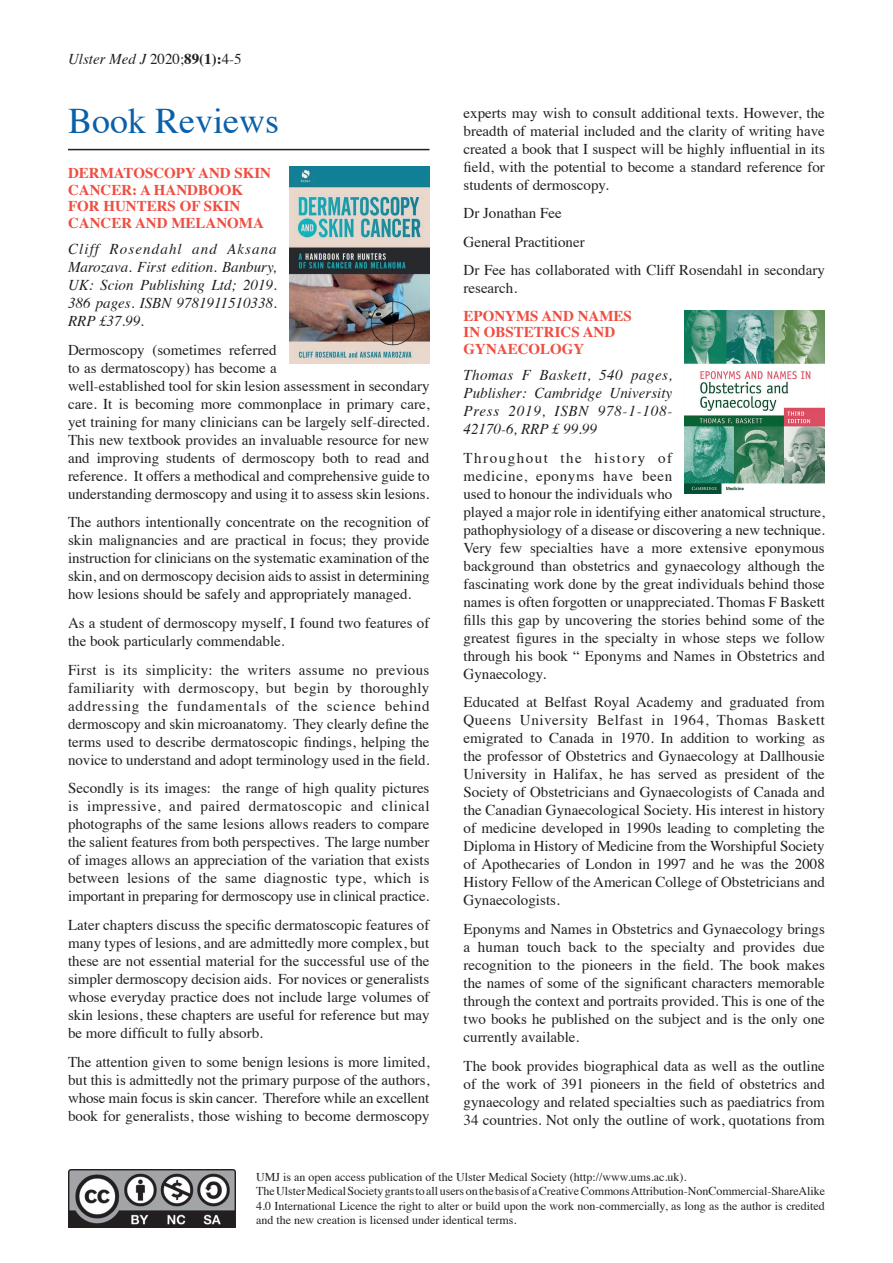
<style>
.page{position:relative;width:893px;height:1263px;background:#fff}
.page>*{position:absolute;margin:0;border:0;box-sizing:border-box;transform-origin:0 0}
.t1{font:36px "Times";color:#0a60a9}
.t2{font:15px/18px "Times";color:#231f20;text-align:justify}
.t3{font:italic 15px/18px "Times";color:#231f20;text-align:justify}
.t4{font:700 15px/16.5px "Times";color:#ed4f42}
.t5{font:12px/14.4px "Times";color:#231f20}
.s1{font-style:normal}
.s2{font-weight:700;font-style:normal}
</style>
<div class="page">
<img style="left:68px;top:1169px;width:167px;height:59px">
<hr style="left:68px;top:149px;width:361px;height:1px;background:#231f20">
<img style="left:289px;top:167px;width:140px;height:197px">
<img style="left:685px;top:310px;width:140px;height:183px">
<p class="t3" style="left:68px;top:49px;width:175px">Ulster Med J <span class="s1">2020;</span><span class="s2">89(1):</span><span class="s1">4-5</span></p>
<h1 class="t1" style="left:68px;top:88px;width:212px">Book Reviews</h1>
<p class="t4" style="left:68px;top:163px;width:205px">DERMATOSCOPY AND SKIN<br>CANCER: A HANDBOOK<br>FOR HUNTERS OF SKIN<br>CANCER AND MELANOMA</p>
<p class="t3" style="left:68px;top:239px;width:210px">Cliff Rosendahl and Aksana Marozava. First edition. Banbury, UK: Scion Publishing Ltd; 2019.<br>386 pages. ISBN 9781911510338.<br>RRP £37.99.</p>
<p class="t2" style="left:68px;top:339px;width:363px;text-align:left">Dermoscopy (sometimes referred<br>to as dermatoscopy) has become a<br>well-established tool for skin lesion assessment in secondary care. It is becoming more commonplace in primary care, yet training for many clinicians can be largely self-directed.<br>This new textbook provides an invaluable resource for new and improving students of dermoscopy both to read and reference. It offers a methodical and comprehensive guide to understanding dermoscopy and using it to assess skin lesions.</p>
<p class="t2" style="left:68px;top:512px;width:363px">The authors intentionally concentrate on the recognition of skin malignancies and are practical in focus; they provide instruction for clinicians on the systematic examination of the skin, and on dermoscopy decision aids to assist in determining how lesions should be safely and appropriately managed.</p>
<p class="t2" style="left:68px;top:613px;width:363px">As a student of dermoscopy myself, I found two features of the book particularly commendable.</p>
<p class="t2" style="left:68px;top:659px;width:363px">First is its simplicity: the writers assume no previous familiarity with dermoscopy, but begin by thoroughly addressing the fundamentals of the science behind dermoscopy and skin microanatomy. They clearly define the terms used to describe dermatoscopic findings, helping the novice to understand and adopt terminology used in the field.</p>
<p class="t2" style="left:68px;top:778px;width:363px">Secondly is its images: the range of high quality pictures is impressive, and paired dermatoscopic and clinical photographs of the same lesions allows readers to compare the salient features from both perspectives. The large number of images allows an appreciation of the variation that exists between lesions of the same diagnostic type, which is important in preparing for dermoscopy use in clinical practice.</p>
<p class="t2" style="left:68px;top:915px;width:363px">Later chapters discuss the specific dermatoscopic features of many types of lesions, and are admittedly more complex, but these are not essential material for the successful use of the simpler dermoscopy decision aids. For novices or generalists whose everyday practice does not include large volumes of skin lesions, these chapters are useful for reference but may be more difficult to fully absorb.</p>
<p class="t2" style="left:68px;top:1051px;width:363px">The attention given to some benign lesions is more limited, but this is admittedly not the primary purpose of the authors, whose main focus is skin cancer. Therefore while an excellent book for generalists, those wishing to become dermoscopy</p>
<p class="t2" style="left:463px;top:102px;width:363px">experts may wish to consult additional texts. However, the breadth of material included and the clarity of writing have created a book that I suspect will be highly influential in its field, with the potential to become a standard reference for students of dermoscopy.</p>
<p class="t2" style="left:463px;top:198px;width:363px;line-height:28.7px;text-align:left">Dr Jonathan Fee<br>General Practitioner<br>Dr Fee has collaborated with Cliff Rosendahl in secondary</p>
<p class="t2" style="left:463px;top:278px;width:55px">research.</p>
<p class="t4" style="left:463px;top:306px;width:170px">EPONYMS AND NAMES<br>IN OBSTETRICS AND<br>GYNAECOLOGY</p>
<p class="t3" style="left:463px;top:365px;width:210px">Thomas F Baskett, 540 pages, Publisher: Cambridge University Press 2019, ISBN 978-1-108- 42170-6, RRP £ 99.99</p>
<p class="t2" style="left:463px;top:447px;width:363px;text-align:left">Throughout the history of<br>medicine, eponyms have been<br>used to honour the individuals who<br>played a major role in identifying either anatomical structure, pathophysiology of a disease or discovering a new technique.<br>Very few specialties have a more extensive eponymous background than obstetrics and gynaecology although the fascinating work done by the great individuals behind those names is often forgotten or unappreciated. Thomas F Baskett fills this gap by uncovering the stories behind some of the greatest figures in the specialty in whose steps we follow through his book “ Eponyms and Names in Obstetrics and Gynaecology.</p>
<p class="t2" style="left:463px;top:692px;width:363px">Educated at Belfast Royal Academy and graduated from Queens University Belfast in 1964, Thomas Baskett emigrated to Canada in 1970. In addition to working as the professor of Obstetrics and Gynaecology at Dallhousie University in Halifax, he has served as president of the Society of Obstetricians and Gynaecologists of Canada and the Canadian Gynaecological Society. His interest in history of medicine developed in 1990s leading to completing the Diploma in History of Medicine from the Worshipful Society of Apothecaries of London in 1997 and he was the 2008<br>History Fellow of the American College of Obstetricians and Gynaecologists.</p>
<p class="t2" style="left:463px;top:919px;width:363px">Eponyms and Names in Obstetrics and Gynaecology brings a human touch back to the specialty and provides due recognition to the pioneers in the field. The book makes the names of some of the significant characters memorable through the context and portraits provided. This is one of the two books he published on the subject and is the only one currently available.</p>
<p class="t2" style="left:463px;top:1055px;width:363px">The book provides biographical data as well as the outline of the work of 391 pioneers in the field of obstetrics and gynaecology and related specialties such as paediatrics from 34 countries. Not only the outline of work, quotations from</p>
<p class="t5" style="left:256px;top:1168px;width:570px">UMJ is an open access publication of the Ulster Medical Society (http://www.ums.ac.uk).<br>The Ulster Medical Society grants to all users on the basis of a Creative Commons Attribution-NonCommercial-ShareAlike 4.0 International Licence the right to alter or build upon the work non-commercially, as long as the author is credited and the new creation is licensed under identical terms.</p>
</div>
